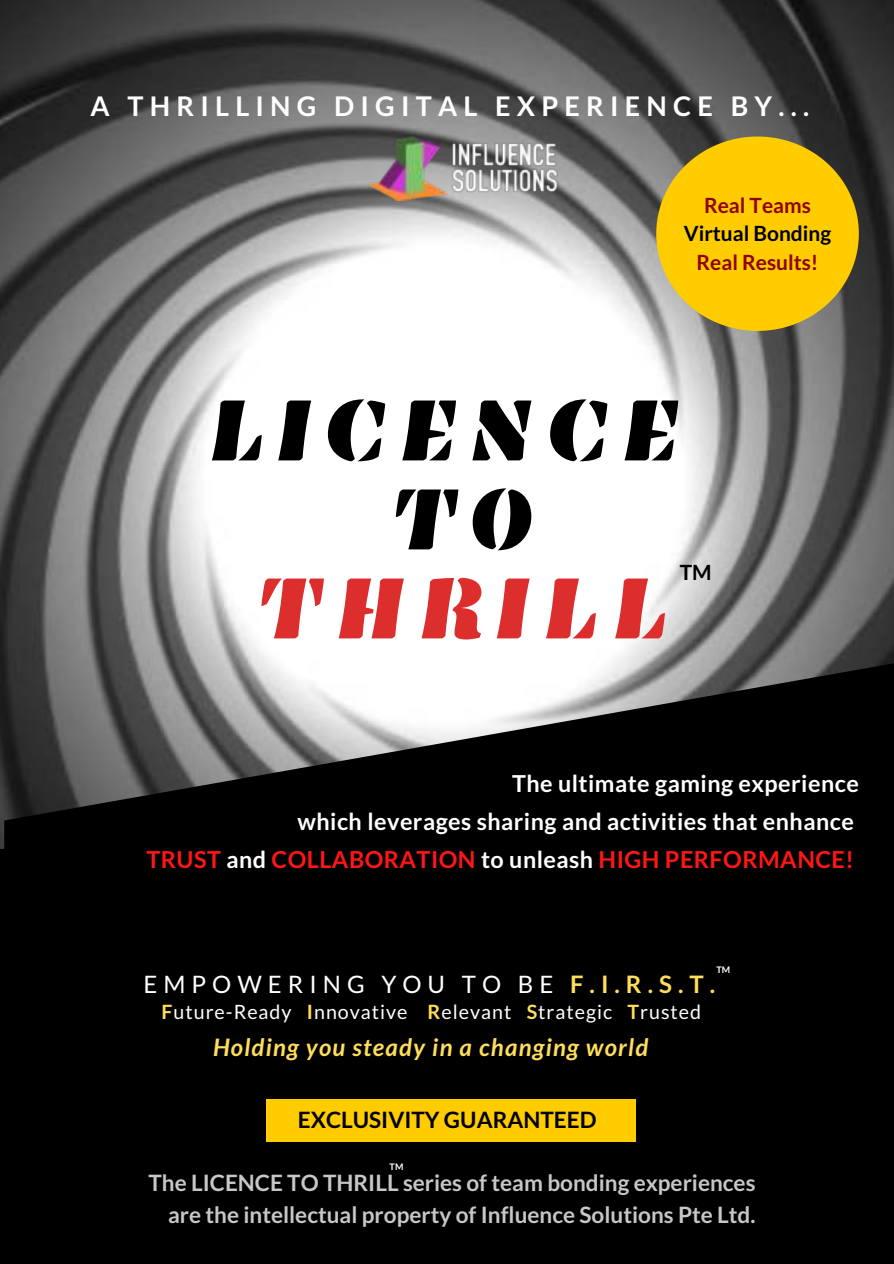
<style>
.page{position:relative;width:894px;height:1264px;background:#fff}
.page>*{position:absolute;margin:0;border:0;box-sizing:border-box;transform-origin:0 0}
.t1{font:90.15px/88.9px "Emblema One";letter-spacing:.1em;color:#000;text-align:center}
.t2{font:90.15px "Emblema One";letter-spacing:.1em;color:#dd2e2e}
.t3{font:700 27px "Lato";letter-spacing:.23em;color:#fefefe}
.t4{font:italic 700 24px "Lato";letter-spacing:.05em;color:#ffde59}
.t5{font:24px "Lato";letter-spacing:.25em;color:#fff}
.t6{font:700 23.4px/38px "Lato";letter-spacing:.02em;color:#fff;text-align:right}
.t7{font:700 22.5px/31.5px "Lato";color:#c7c7c6;text-align:right}
.t8{font:700 22.5px "Lato";color:#000}
.t9{font:700 20.85px "Lato";color:#8f0202}
.t10{font:700 20.85px "Lato";color:#000}
.t11{font:19.65px "Lato";letter-spacing:.05em;color:#fff}
.t12{font:700 9px "Lato";color:#fff}
.s1{color:#ff1616}
.s2{font-weight:700;color:#ffde59}
</style>
<div class="page">
<img style="left:0;top:0;width:893px;height:849px">
<div style="left:0;top:849px;width:893px;height:414px;background:#000"></div>
<svg style="left:656px;top:136px;width:202px;height:195px;background:#deb615"></svg>
<img style="left:451px;top:142px;width:107px;height:51px">
<img style="left:368px;top:136px;width:79px;height:65px">
<svg style="left:4px;top:663px;width:889px;height:186px;background:#404040"></svg>
<div style="left:266px;top:1098px;width:369px;height:43px;background:#fc0"></div>
<p class="t3" style="left:91px;top:91px;width:719px">A THRILLING DIGITAL EXPERIENCE BY...</p>
<p class="t9" style="left:704px;top:193px;width:108px">Real Teams</p>
<p class="t10" style="left:683px;top:221px;width:149px">Virtual Bonding</p>
<p class="t9" style="left:696px;top:250px;width:123px">Real Results!</p>
<h1 class="t1" style="left:206px;top:386px;width:476px">LICENCE<br>TO</h1>
<h1 class="t2" style="left:256px;top:555px;width:414px">THRILL</h1>
<p class="t10" style="left:679px;top:560px;width:33px">TM</p>
<p class="t6" style="left:146px;top:764px;width:713px">The ultimate gaming experience<br>which leverages sharing and activities that enhance<br><span class="s1">TRUST</span> and <span class="s1">COLLABORATION</span> to unleash <span class="s1">HIGH PERFORMANCE!</span></p>
<p class="t12" style="left:716px;top:964px;width:15px">TM</p>
<p class="t5" style="left:143px;top:970px;width:573px">EMPOWERING YOU TO BE <span class="s2">F.I.R.S.T.</span></p>
<p class="t11" style="left:161px;top:1000px;width:541px"><span class="s2">F</span>uture-Ready <span class="s2">I</span>nnovative <span class="s2">R</span>elevant <span class="s2">S</span>trategic <span class="s2">T</span>rusted</p>
<p class="t4" style="left:213px;top:1033px;width:436px">Holding you steady in a changing world</p>
<p class="t8" style="left:298px;top:1107px;width:300px">EXCLUSIVITY GUARANTEED</p>
<p class="t12" style="left:389px;top:1161px;width:15px">TM</p>
<p class="t7" style="left:148px;top:1167px;width:608px">The LICENCE TO THRILL series of team bonding experiences are the intellectual property of Influence Solutions Pte Ltd.</p>
</div>
